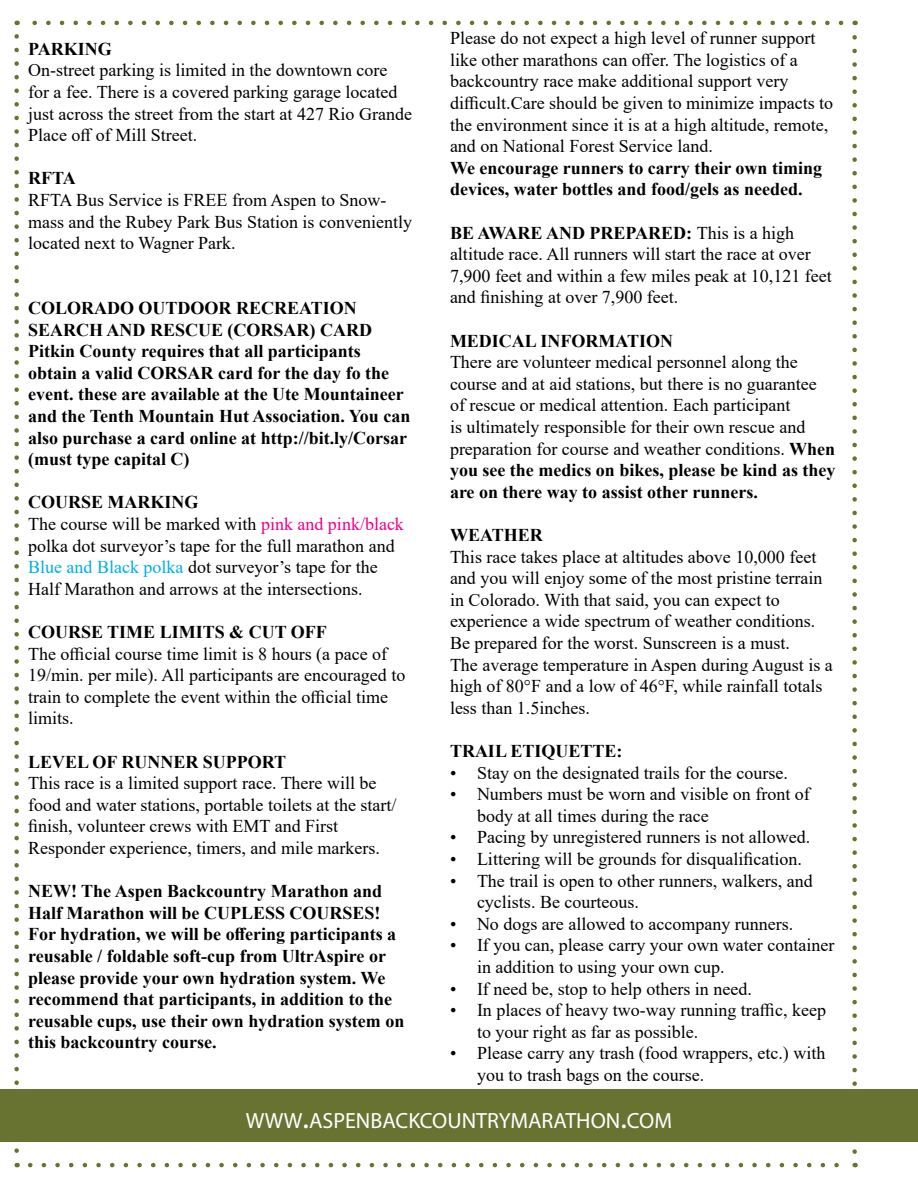
<style>
.page{position:relative;width:918px;height:1188px;background:#fff}
.page>*{position:absolute;margin:0;border:0;box-sizing:border-box;transform-origin:0 0}
.t1{font:22.05px "Myriad Pro";color:#fff}
.t2{font:18px/21.6px "Times New Roman";color:#000}
.t3{font:700 18px/21.6px "Times New Roman";color:#000}
.t4{font:17.85px "Myriad Pro";color:#fff}
.s1{font-weight:700}
.s2{color:#ec008c}
.s3{color:#00aeef}
.s4{font-size:25.5px}
.s5{font-size:31.5px}
.s6{font-size:22.05px}
</style>
<div class="page">
<svg style="left:30px;top:1163px;width:809px;height:4px"></svg>
<svg style="left:14px;top:36px;width:5px;height:1131px"></svg>
<svg style="left:852px;top:21px;width:5px;height:1131px"></svg>
<svg style="left:17px;top:21px;width:824px;height:4px"></svg>
<div style="left:0;top:1090px;width:918px;height:52px;background:#687231"></div>
<p class="t3" style="left:28px;top:37px;width:85px">PARKING</p>
<p class="t2" style="left:28px;top:59px;width:385px">On-street parking is limited in the downtown core for a fee. There is a covered parking garage located just across the street from the start at 427 Rio Grande Place off of Mill Street.</p>
<p class="t3" style="left:28px;top:167px;width:49px">RFTA</p>
<p class="t2" style="left:28px;top:189px;width:385px">RFTA Bus Service is FREE from Aspen to Snow&shy;mass and the Rubey Park Bus Station is conveniently located next to Wagner Park.</p>
<p class="t3" style="left:28px;top:297px;width:384px">COLORADO OUTDOOR RECREATION SEARCH AND RESCUE (CORSAR) CARD Pitkin County requires that all participants obtain a valid CORSAR card for the day fo the event. these are available at the Ute Mountaineer and the Tenth Mountain Hut Association. You can also purchase a card online at http://bit.ly/Corsar (must type capital C)</p>
<p class="t2" style="left:28px;top:491px;width:377px"><span class="s1">COURSE MARKING<br></span>The course will be marked with <span class="s2">pink and pink/black </span>polka dot surveyor’s tape for the full marathon and <span class="s3">Blue and Black polka</span> dot surveyor’s tape for the Half Marathon and arrows at the intersections.</p>
<p class="t3" style="left:28px;top:621px;width:300px">COURSE TIME LIMITS &amp; CUT OFF</p>
<p class="t2" style="left:28px;top:642px;width:379px">The official course time limit is 8 hours (a pace of 19/min. per mile). All participants are encouraged to train to complete the event within the official time limits.</p>
<p class="t3" style="left:28px;top:750px;width:260px">LEVEL OF RUNNER SUPPORT</p>
<p class="t2" style="left:28px;top:772px;width:370px">This race is a limited support race. There will be food and water stations, portable toilets at the start/ finish, volunteer crews with EMT and First Responder experience, timers, and mile markers.</p>
<p class="t3" style="left:28px;top:880px;width:378px">NEW! The Aspen Backcountry Marathon and Half Marathon will be CUPLESS COURSES!<br>For hydration, we will be offering participants a reusable / foldable soft-cup from UltrAspire or please provide your own hydration system. We recommend that participants, in addition to the reusable cups, use their own hydration system on this backcountry course.</p>
<p class="t2" style="left:450px;top:27px;width:385px">Please do not expect a high level of runner support like other marathons can offer. The logistics of a backcountry race make additional support very difficult.Care should be given to minimize impacts to the environment since it is at a high altitude, remote, and on National Forest Service land.</p>
<p class="t3" style="left:450px;top:156px;width:374px">We encourage runners to carry their own timing devices, water bottles and food/gels as needed.</p>
<p class="t2" style="left:450px;top:221px;width:383px"><span class="s1">BE AWARE AND PREPARED:</span> This is a high altitude race. All runners will start the race at over 7,900 feet and within a few miles peak at 10,121 feet and finishing at over 7,900 feet.</p>
<p class="t3" style="left:450px;top:329px;width:225px">MEDICAL INFORMATION</p>
<p class="t2" style="left:450px;top:351px;width:387px">There are volunteer medical personnel along the course and at aid stations, but there is no guarantee of rescue or medical attention. Each participant<br>is ultimately responsible for their own rescue and preparation for course and weather conditions. <span class="s1">When you see the medics on bikes, please be kind as they are on there way to assist other runners.</span></p>
<p class="t3" style="left:450px;top:524px;width:94px">WEATHER</p>
<p class="t2" style="left:450px;top:545px;width:384px">This race takes place at altitudes above 10,000 feet and you will enjoy some of the most pristine terrain in Colorado. With that said, you can expect to experience a wide spectrum of weather conditions.<br>Be prepared for the worst. Sunscreen is a must.<br>The average temperature in Aspen during August is a high of 80°F and a low of 46°F, while rainfall totals less than 1.5inches.</p>
<p class="t3" style="left:450px;top:740px;width:174px">TRAIL ETIQUETTE:</p>
<p class="t2" style="left:450px;top:761px;width:339px">• Stay on the designated trails for the course.</p>
<p class="t2" style="left:477px;top:783px;width:334px;text-indent:-27px">• Numbers must be worn and visible on front of body at all times during the race</p>
<p class="t2" style="left:450px;top:826px;width:362px">• Pacing by unregistered runners is not allowed.</p>
<p class="t2" style="left:450px;top:848px;width:353px">• Littering will be grounds for disqualification.</p>
<p class="t2" style="left:477px;top:869px;width:337px;text-indent:-27px">• The trail is open to other runners, walkers, and cyclists. Be courteous.</p>
<p class="t2" style="left:450px;top:912px;width:345px">• No dogs are allowed to accompany runners.</p>
<p class="t2" style="left:477px;top:934px;width:359px;text-indent:-27px">• If you can, please carry your own water container in addition to using your own cup.</p>
<p class="t2" style="left:450px;top:977px;width:303px">• If need be, stop to help others in need.</p>
<p class="t2" style="left:477px;top:999px;width:351px;text-indent:-27px">• In places of heavy two-way running traffic, keep to your right as far as possible.</p>
<p class="t2" style="left:477px;top:1042px;width:350px;text-indent:-27px">• Please carry any trash (food wrappers, etc.) with you to trash bags on the course.</p>
<p class="t4" style="left:332px;top:1107px;width:341px"><span class="s4">.</span>ASPENBACKCOUNTRYMARATHON<span class="s4">.</span>COM<span class="s5">.</span><span class="s6">COM</span></p>
<p class="t1" style="left:246px;top:1107px;width:376px">WWW<sup>WWW</sup><span class="s5">.</span>ASPENBACKCOUNTRYMARATHON</p>
</div>
